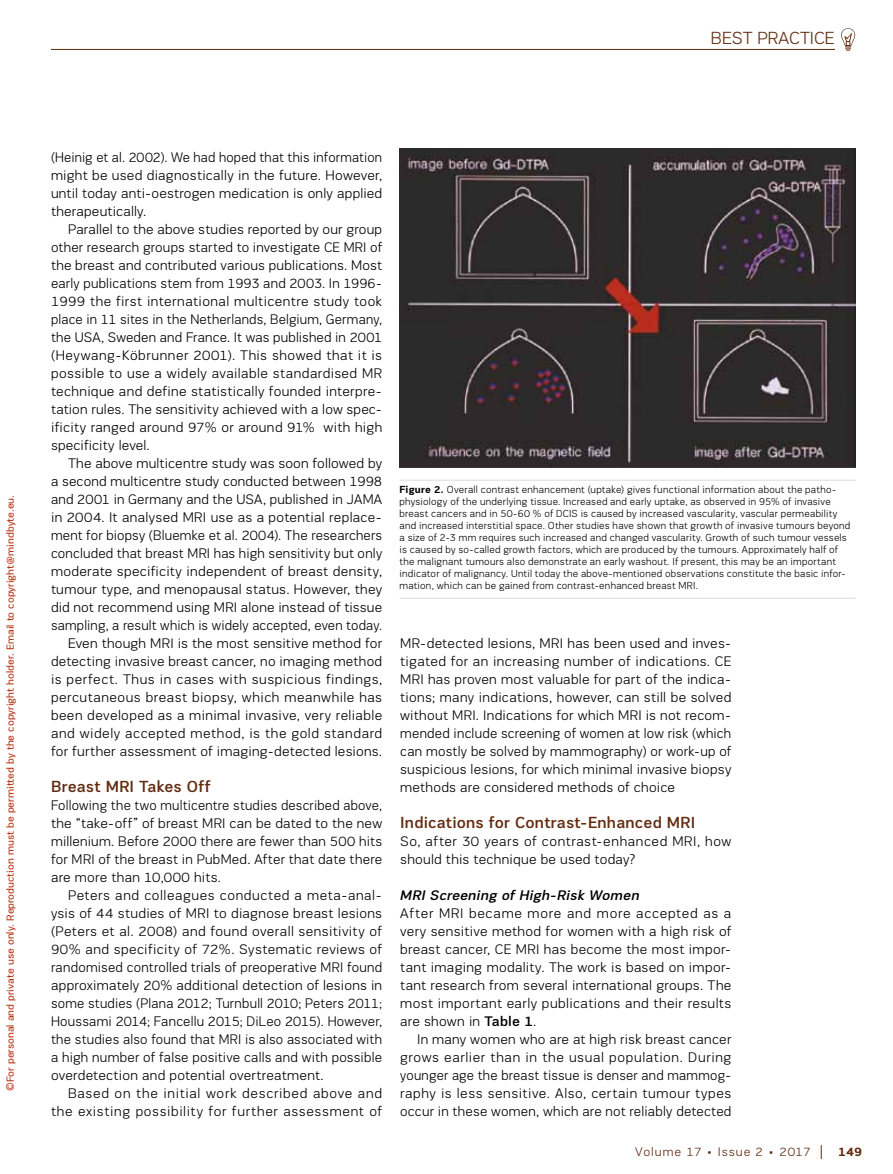
<style>
.page{position:relative;width:893px;height:1174px;background:#fff}
.page>*{position:absolute;margin:0;border:0;box-sizing:border-box;transform-origin:0 0}
.t1{font:300 18px "PRC Fidelity";color:#622b10}
.t2{font:500 16.5px "PRC Fidelity";letter-spacing:.015em;color:#622b10}
.t3{font:300 14.25px/18px "PRC Fidelity";letter-spacing:.02em;color:#000;text-align:justify}
.t4{font:300 14.25px/18px "PRC Fidelity";letter-spacing:.02em;color:#000;text-align:justify;scale:.95 1}
.t5{font:300 14.25px/18px "PRC Fidelity";letter-spacing:.045em;color:#000;text-align:right}
.t6{font:italic 500 14.25px "PRC Fidelity";letter-spacing:.015em;color:#000}
.t7{font:300 12.75px "PRC Fidelity";letter-spacing:.065em;color:#622b10}
.t8{font:700 12.75px "PRC Fidelity";color:#622b10}
.t9{font:300 10.5px/12px "PRC Fidelity";letter-spacing:.025em;color:#000}
.t10{font:10.5px "PRC Fidelity";color:#b8290c}
.s1{font-weight:700}
.s2{font-weight:500}
</style>
<div class="page">
<svg style="left:841px;top:28px;width:14px;height:23px"></svg>
<hr style="left:51px;top:49px;width:784px;height:1px;background:#622b10">
<svg style="left:821px;top:1145px;width:1px;height:14px"></svg>
<img style="left:400px;top:149px;width:455px;height:318px">
<hr style="left:399px;top:480px;width:456px;height:1px;background:#dadada">
<hr style="left:399px;top:598px;width:456px;height:1px;background:#dadada">
<p class="t1" style="left:711px;top:28px;width:12px">BEST</p>
<p class="t1" style="left:758px;top:28px;width:77px">PRACTI CE</p>
<p class="t10" style="left:4px;top:1091px;width:597px;rotate:-90deg">©For personal and private use only. Reproduction must be permitted by the copyright holder. Email to copyright@mindbyte.eu.</p>
<p class="t4" style="left:51px;top:148px;width:350px">(Heinig et al. 2002). We had hoped that this information might be used diagnostically in the future. However, until today anti-oestrogen medication is only applied therapeutically.</p>
<p class="t3" style="left:51px;top:220px;width:333px;text-indent:17px">Parallel to the above studies reported by our group other research groups started to investigate CE MRI of the breast and contributed various publications. Most early publications stem from 1993 and 2003. I n 1996- 1999 the first international multicentre study took place in 11 sites in the Netherlands, Belgium, Germany, the USA, Sweden and France. It was published in 2001 (Heywang-Köbrunner 2001). This showed that it is possible to use a widely available standardised MR technique and define statistically founded interpre&shy;tation rules. The sensitivity achieved with a low spec&shy;ificity ranged around 97% or around 91% with high specificity level.</p>
<p class="t3" style="left:51px;top:454px;width:333px;text-align:right">The above multicentre study was soon followed by<br>a second multicentre study conducted between 1998 and 2001 in Germany and the USA, published in JAMA in 2004. It analysed MRI use as a potential replace&shy;ment for biopsy (Bluemke et al. 2004). The researchers concluded that breast MRI has high sensitivity but only moderate specificity independent of breast density, tumour type, and menopausal status. However, they did not recommend using MRI alone instead of tissue sampling, a result which is widely accepted, even today.<br>Even though MRI is the most sensitive method for detecting invasive breast cancer, no imaging method is perfect. Thus in cases with suspicious findings, percutaneous breast biopsy, which meanwhile has been developed as a minimal invasive, very reliable and widely accepted method, is the gold standard for further assessment of imaging-detected lesions.</p>
<p class="t2" style="left:51px;top:777px;width:161px">Breast MRI Takes Off</p>
<p class="t4" style="left:51px;top:796px;width:350px">Following the two multicentre studies described above, the “take-off” of breast MRI can be dated to the new millenium. Before 2000 there are fewer than 500 hits for MRI of the breast in PubMed. After that date there are more than 10,000 hits.</p>
<p class="t3" style="left:51px;top:886px;width:333px;text-indent:17px">Peters and colleagues conducted a meta-anal&shy;ysis of 44 studies of MRI to diagnose breast lesions (Peters et al. 2008) and found overall sensitivity of 90% and specificity of 72%. Systematic reviews of randomised controlled trials of preoperative MRI found approximately 20% additional detection of lesions in some studies (Plana 2012; Turnbull 2010; Peters 2011; Houssami 2014; Fancellu 2015; DiLeo 2015). However, the studies also found that MRI is also associated with a high number of false positive calls and with possible overdetection and potential overtreatment.</p>
<p class="t5" style="left:51px;top:1084px;width:333px">Based on the initial work described above and the existing possibility for further assessment of</p>
<p class="t9" style="left:399px;top:484px;width:452px"><span class="s1">Figure 2.</span> Overall contrast enhancement (uptake) gives functional information about the patho&shy;physiology of the underlying tissue. I ncreased and early uptake, as observed in 95% of invasive breast cancers and in 50-60 % of DCIS is caused by increased vascularity, vascular permeability and increased interstitial space. Other studies have shown that growth of invasive tumours beyond a size of 2-3 mm requires such increased and changed vascularity. Growth of such tumour vessels is caused by so-called growth factors, which are produced by the tumours. Approximately half of the malignant tumours also demonstrate an early washout. If present, this may be an important indicator of malignancy. Until today the above-mentioned observations constitute the basic infor&shy;mation, which can be gained from contrast-enhanced breast MRI .</p>
<p class="t3" style="left:400px;top:634px;width:333px">MR-detected lesions, MRI has been used and inves&shy;tigated for an increasing number of indications. CE MRI has proven most valuable for part of the indica&shy;tions; many indications, however, can still be solved without MRI . I ndications for which MRI is not recom&shy;mended include screening of women at low risk (which can mostly be solved by mammography) or work-up of suspicious lesions, for which minimal invasive biopsy methods are considered methods of choice</p>
<p class="t2" style="left:400px;top:813px;width:297px">Indications for Contrast-Enhanced MRI</p>
<p class="t3" style="left:400px;top:832px;width:333px">So, after 30 years of contrast-enhanced MRI , how should this technique be used today?</p>
<p class="t6" style="left:400px;top:887px;width:241px">MRI Screening of High-Risk Women</p>
<p class="t3" style="left:400px;top:904px;width:333px">After MRI became more and more accepted as a very sensitive method for women with a high risk of breast cancer, CE MRI has become the most impor&shy;tant imaging modality. The work is based on impor&shy;tant research from several international groups. The most important early publications and their results are shown in <span class="s2">Table 1</span>.</p>
<p class="t3" style="left:400px;top:1030px;width:333px;text-indent:17px">I n many women who are at high risk breast cancer grows earlier than in the usual population. During younger age the breast tissue is denser and mammog&shy;raphy is less sensitive. Also, certain tumour types occur in these women, which are not reliably detected</p>
<p class="t7" style="left:635px;top:1144px;width:177px">Volume 17 • Issue 2 • 2017</p>
<p class="t8" style="left:838px;top:1144px;width:25px">149</p>
</div>
